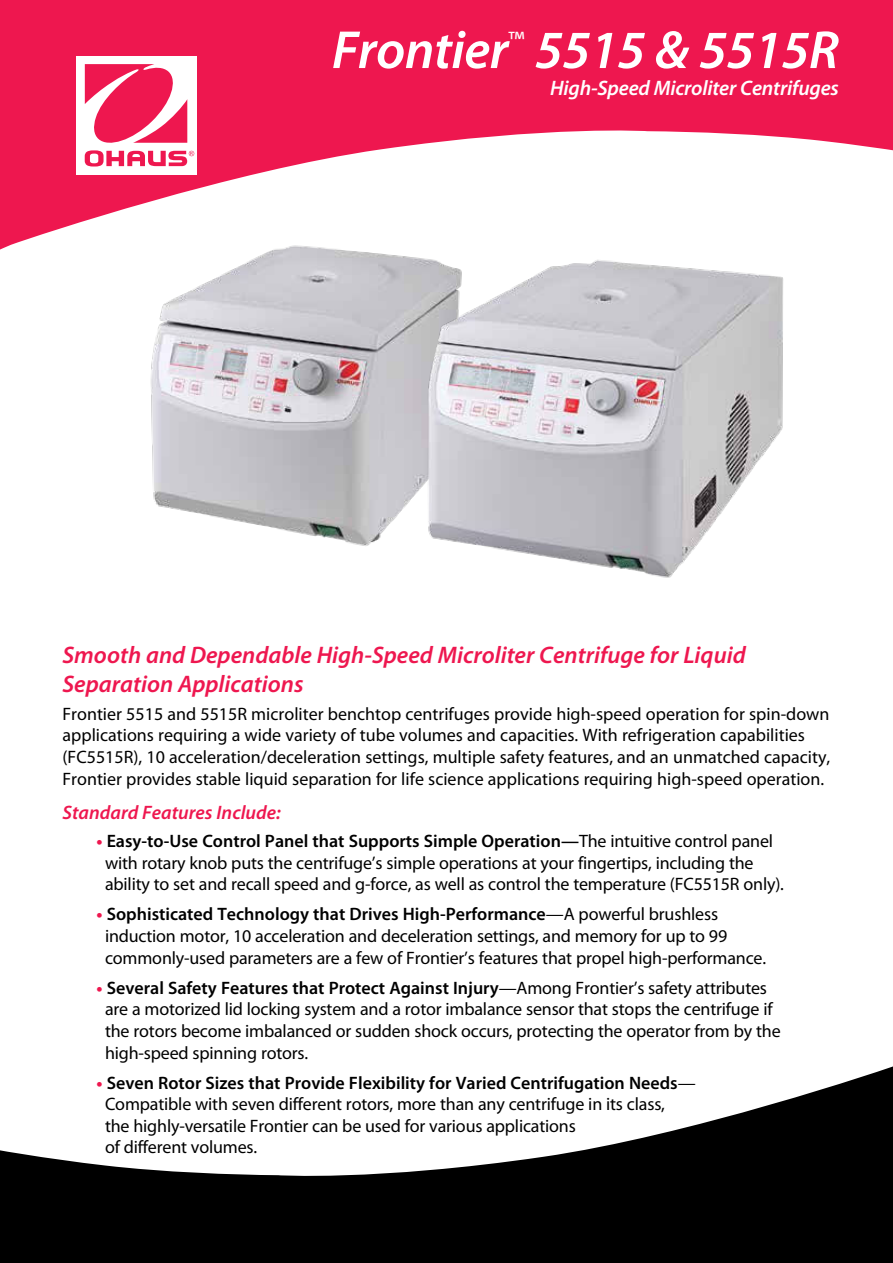
<style>
.page{position:relative;width:893px;height:1263px;background:#fff}
.page>*{position:absolute;margin:0;border:0;box-sizing:border-box;transform-origin:0 0}
.t1{font:italic 600 54px "Myriad Pro";letter-spacing:-.01em;color:#fff}
.t2{font:italic 600 24px/28.8px "Myriad Pro";color:#ee174f}
.t3{font:italic 600 21px "Myriad Pro";letter-spacing:-.01em;color:#fff}
.t4{font:italic 600 19.5px "Myriad Pro";color:#ee174f}
.t5{font:18px/21.6px "Myriad Pro";letter-spacing:-.01em;color:#000}
.s1{font-weight:700;color:#ee174f}
.s2{font-weight:600}
</style>
<div class="page">
<svg style="left:0;top:1066px;width:893px;height:197px;fill:#000"></svg>
<svg style="left:0;top:0;width:893px;height:250px;fill:#ee174f"></svg>
<div style="left:76px;top:56px;width:121px;height:118px;background:#fff"></div>
<svg style="left:62px;top:35px;width:132px;height:131px"></svg>
<img style="left:93px;top:223px;width:413px;height:323px">
<img style="left:408px;top:235px;width:419px;height:343px">
<h1 class="t1" style="left:332px;top:29px;width:509px">Frontier<sup>™</sup> 5515 &amp; 5515R</h1>
<p class="t3" style="left:550px;top:80px;width:290px">High-Speed Microliter Centrifuges</p>
<h2 class="t2" style="left:63px;top:642px;width:685px">Smooth and Dependable High-Speed Microliter Centrifuge for Liquid<br>Separation Applications</h2>
<p class="t5" style="left:63px;top:704px;width:769px">Frontier 5515 and 5515R microliter benchtop centrifuges provide high-speed operation for spin-down applications requiring a wide variety of tube volumes and capacities. With refrigeration capabilities (FC5515R), 10 acceleration/deceleration settings, multiple safety features, and an unmatched capacity, Frontier provides stable liquid separation for life science applications requiring high-speed operation.</p>
<p class="t4" style="left:63px;top:805px;width:220px">Standard Features Include:</p>
<p class="t5" style="left:105px;top:832px;width:680px;text-indent:-9px"><span class="s1">•</span> <span class="s2">Easy-to-Use Control Panel that Supports Simple Operation—</span>The intuitive control panel with rotary knob puts the centrifuge’s simple operations at your fingertips, including the ability to set and recall speed and g-force, as well as control the temperature (FC5515R only).</p>
<p class="t5" style="left:105px;top:905px;width:663px;text-indent:-8px"><span class="s1">•</span> <span class="s2">Sophisticated Technology that Drives High-Performance</span>—A powerful brushless induction motor, 10 acceleration and deceleration settings, and memory for up to 99 commonly-used parameters are a few of Frontier’s features that propel high-performance.</p>
<p class="t5" style="left:105px;top:978px;width:677px;text-indent:-8px"><span class="s1">•</span> <span class="s2">Several Safety Features that Protect Against Injury</span>—Among Frontier’s safety attributes are a motorized lid locking system and a rotor imbalance sensor that stops the centrifuge if the rotors become imbalanced or sudden shock occurs, protecting the operator from by the high-speed spinning rotors.</p>
<p class="t5" style="left:105px;top:1073px;width:592px;text-indent:-8px"><span class="s1">•</span> <span class="s2">Seven Rotor Sizes that Provide Flexibility for Varied Centrifugation Needs</span>— Compatible with seven different rotors, more than any centrifuge in its class,<br>the highly-versatile Frontier can be used for various applications<br>of different volumes.</p>
</div>
